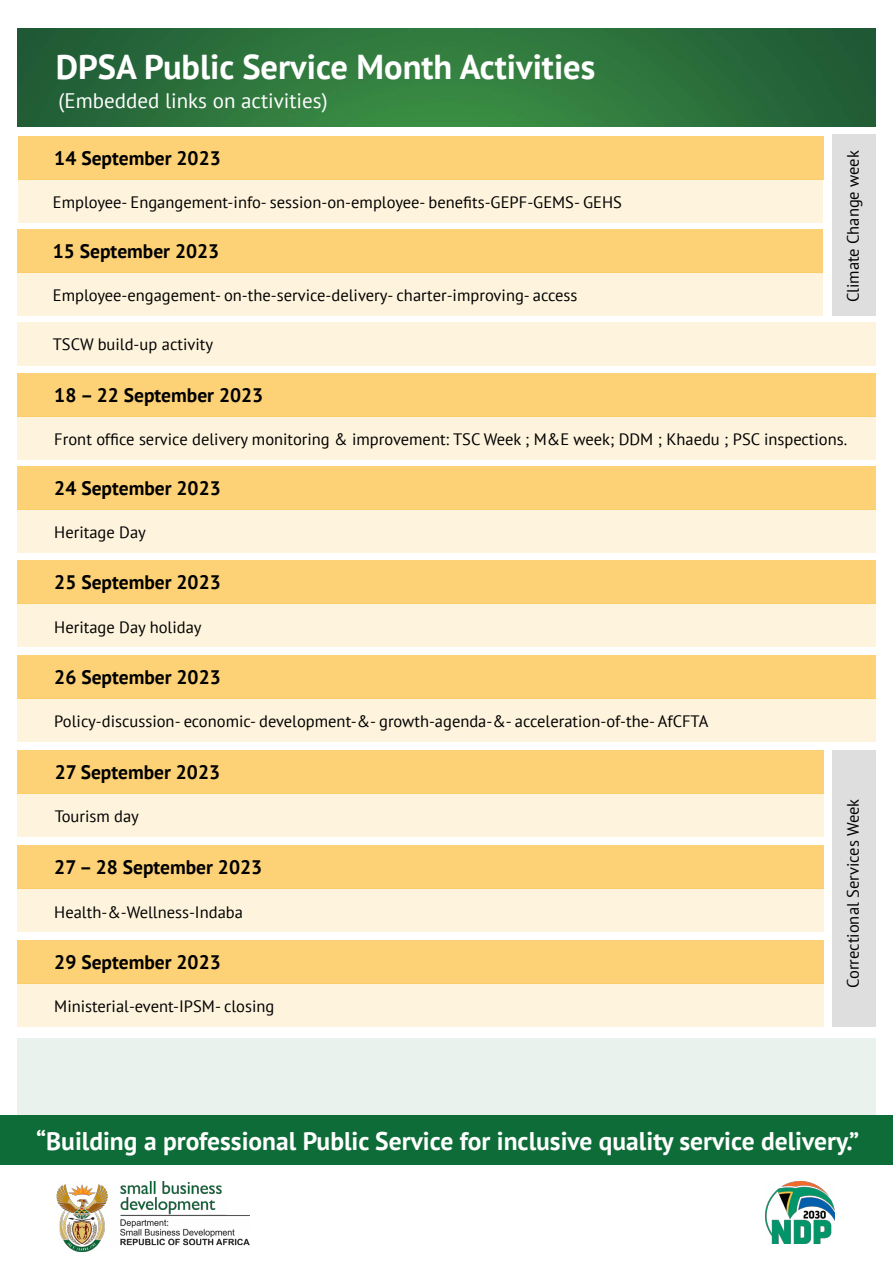
<style>
.page{position:relative;width:893px;height:1263px;background:#fff}
.page>*{position:absolute;margin:0;border:0;box-sizing:border-box;transform-origin:0 0}
.t1{font:700 34.5px "PT Sans";color:#fff}
.t2{font:700 25.5px "PT Sans";color:#fff}
.t3{font:21px "PT Sans";color:#fff}
.t4{font:700 19.5px "PT Sans";color:#000}
.t5{font:16.5px "PT Sans";color:#000}
</style>
<div class="page">
<div style="left:0;top:1115px;width:893px;height:50px;background:#0e6c38"></div>
<img style="left:57px;top:1181px;width:192px;height:71px">
<img style="left:766px;top:1182px;width:69px;height:61px">
<div style="left:17px;top:229px;width:806px;height:44px;background:#fdd175"></div>
<div style="left:17px;top:272px;width:806px;height:44px;background:#fef3dc"></div>
<div style="left:17px;top:322px;width:859px;height:43px;background:#fef3dc"></div>
<div style="left:17px;top:373px;width:859px;height:44px;background:#fdd175"></div>
<div style="left:17px;top:416px;width:859px;height:44px;background:#fef3dc"></div>
<div style="left:17px;top:466px;width:859px;height:44px;background:#fdd175"></div>
<div style="left:17px;top:509px;width:859px;height:44px;background:#fef3dc"></div>
<div style="left:18px;top:136px;width:805px;height:44px;background:#fdd175"></div>
<div style="left:18px;top:179px;width:805px;height:44px;background:#fef3dc"></div>
<div style="left:17px;top:560px;width:859px;height:44px;background:#fdd175"></div>
<div style="left:17px;top:603px;width:859px;height:44px;background:#fef3dc"></div>
<div style="left:17px;top:655px;width:859px;height:44px;background:#fdd175"></div>
<div style="left:17px;top:698px;width:859px;height:44px;background:#fef3dc"></div>
<div style="left:17px;top:845px;width:806px;height:44px;background:#fdd175"></div>
<div style="left:17px;top:888px;width:806px;height:44px;background:#fef3dc"></div>
<div style="left:17px;top:940px;width:806px;height:44px;background:#fdd175"></div>
<div style="left:17px;top:983px;width:806px;height:44px;background:#fef3dc"></div>
<div style="left:832px;top:750px;width:44px;height:277px;background:#dedede"></div>
<div style="left:17px;top:750px;width:806px;height:43px;background:#fdd175"></div>
<div style="left:17px;top:793px;width:806px;height:43px;background:#fef3dc"></div>
<div style="left:832px;top:134px;width:44px;height:182px;background:#dedede"></div>
<div style="left:17px;top:1037px;width:859px;height:78px;background:#eaf2ed"></div>
<img style="left:17px;top:28px;width:859px;height:99px">
<h1 class="t1" style="left:56px;top:44px;width:541px">DPSA Public Service Month Activities</h1>
<p class="t3" style="left:59px;top:87px;width:270px">(Embedded links on activities)</p>
<p class="t5" style="left:842px;top:302px;width:154px;rotate:-90deg">Climate Change week</p>
<p class="t4" style="left:54px;top:145px;width:168px">14 September 2023</p>
<p class="t5" style="left:53px;top:192px;width:570px">Employee- Engangement-info- session-on-employee- benefits-GEPF-GEMS- GEHS</p>
<p class="t4" style="left:53px;top:238px;width:168px">15 September 2023</p>
<p class="t5" style="left:53px;top:285px;width:526px">Employee-engagement- on-the-service-delivery- charter-improving- access</p>
<p class="t5" style="left:53px;top:333px;width:162px">TSCW build-up activity</p>
<p class="t4" style="left:54px;top:382px;width:210px">18 – 22 September 2023</p>
<p class="t5" style="left:54px;top:429px;width:794px">Front office service delivery monitoring &amp; improvement: TSC Week ; M&amp;E week; DDM ; Khaedu ; PSC inspections.</p>
<p class="t4" style="left:54px;top:475px;width:168px">24 September 2023</p>
<p class="t5" style="left:54px;top:522px;width:93px">Heritage Day</p>
<p class="t4" style="left:54px;top:569px;width:168px">25 September 2023</p>
<p class="t5" style="left:54px;top:616px;width:149px">Heritage Day holiday</p>
<p class="t4" style="left:54px;top:664px;width:168px">26 September 2023</p>
<p class="t5" style="left:54px;top:711px;width:655px">Policy-discussion- economic- development-&amp;- growth-agenda-&amp;- acceleration-of-the- AfCFTA</p>
<p class="t4" style="left:55px;top:759px;width:167px">27 September 2023</p>
<p class="t5" style="left:55px;top:805px;width:86px">Tourism day</p>
<p class="t4" style="left:54px;top:854px;width:209px">27 – 28 September 2023</p>
<p class="t5" style="left:54px;top:901px;width:190px">Health-&amp;-Wellness-Indaba</p>
<p class="t4" style="left:54px;top:949px;width:168px">29 September 2023</p>
<p class="t5" style="left:54px;top:996px;width:222px">Ministerial-event-IPSM- closing</p>
<p class="t5" style="left:842px;top:988px;width:190px;rotate:-90deg">Correctional Services Week</p>
<h2 class="t2" style="left:36px;top:1124px;width:824px">“Building a professional Public Service for inclusive quality service delivery.”</h2>
</div>
